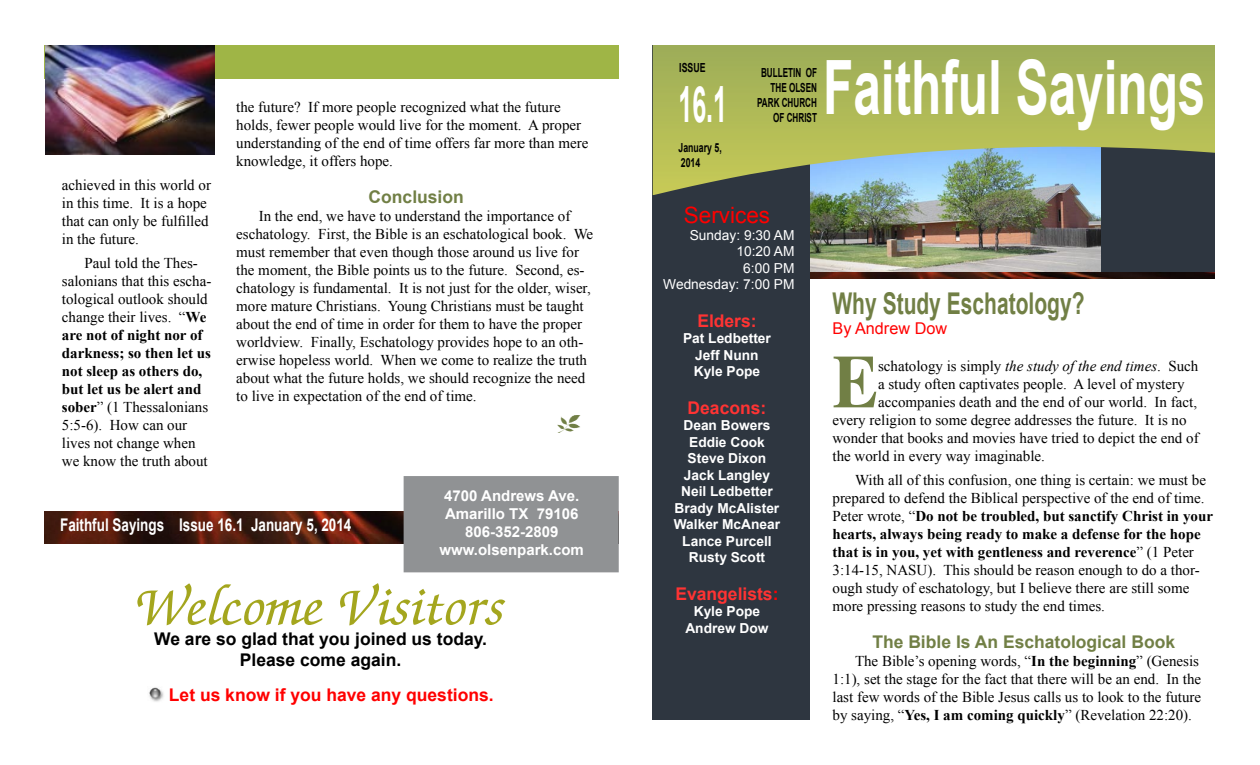
<style>
.page{position:relative;width:1260px;height:765px;background:#fff}
.page>*{position:absolute;margin:0;border:0;box-sizing:border-box;transform-origin:0 0}
.t1{font:700 75.12px "Times";color:#717f45;scale:.91 1}
.t2{font:700 75px "Arial";color:#fff;scale:.66 1}
.t3{font:italic 500 60px "Zapf Chancery";color:#a4a61e}
.t4{font:700 50px "Arial";color:#fff;scale:.5 1}
.t5{font:700 30px "Arial";color:#717f45;scale:.7 1}
.t6{font:22.5px "Arial";color:#f00}
.t7{font:700 17.5px/21px "Arial";color:#000;text-align:center}
.t8{font:700 17.5px "Arial";color:#717f45}
.t9{font:700 17.5px "Arial";color:#fff;scale:.77 1}
.t10{font:700 17.5px "Arial";color:#f00}
.t11{font:700 17.5px "Arial";color:#f33}
.t12{font:16.25px "Arial";color:#f00}
.t13{font:15px/18px "Times New Roman";color:#000}
.t14{font:700 15px/18px "Arial";color:#fff;text-align:center}
.t15{font:700 13.75px/16.5px "Arial";color:#fff;text-align:center}
.t16{font:13.75px/16.5px "Arial";color:#fff;text-align:right}
.t17{font:700 12.5px/15px "Arial";color:#000;text-align:right;scale:.65 1}
.t18{font:700 12.5px/15px "Arial";color:#000;scale:.7 1}
.s1{font-weight:700}
.s2{color:#f00}
.s3{font-style:italic}
</style>
<div class="page">
<div style="left:45px;top:45px;width:573px;height:34px;background:#9fb546"></div>
<img style="left:810px;top:195px;width:292px;height:78px">
<div style="left:1102px;top:45px;width:113px;height:229px;background:#2e3640"></div>
<div style="left:652px;top:45px;width:158px;height:675px;background:#2e3640"></div>
<svg style="left:652px;top:45px;width:563px;height:150px;background:#9cac67"></svg>
<img style="left:810px;top:273px;width:405px;height:6px">
<img style="left:46px;top:45px;width:168px;height:109px">
<img style="left:45px;top:512px;width:359px;height:31px">
<div style="left:405px;top:477px;width:213px;height:94px;background:#909294"></div>
<div style="left:404px;top:476px;width:215px;height:96px;border:2px solid #909294"></div>
<img style="left:149px;top:687px;width:15px;height:15px">
<p class="t13" style="left:62px;top:176px;width:151px">achieved in this world or in this time. It is a hope that can only be fulfilled in the future.</p>
<p class="t13" style="left:62px;top:254px;width:151px;text-indent:22px">Paul told the Thes&shy;salonians that this escha&shy;tological outlook should change their lives. “<span class="s1">We are not of night nor of darkness; so then let us not sleep as others do, but let us be alert and sober</span>” (1 Thessalonians<br>5:5-6). How can our lives not change when we know the truth about</p>
<p class="t13" style="left:236px;top:97px;width:354px">the future? If more people recognized what the future holds, fewer people would live for the moment. A proper understanding of the end of time offers far more than mere knowledge, it offers hope.</p>
<p class="t8" style="left:369px;top:185px;width:97px">Conclusion</p>
<p class="t13" style="left:236px;top:207px;width:359px;text-indent:23px">In the end, we have to understand the importance of eschatology. First, the Bible is an eschatological book. We must remember that even though those around us live for the moment, the Bible points us to the future. Second, es&shy;chatology is fundamental. It is not just for the older, wiser, more mature Christians. Young Christians must be taught about the end of time in order for them to have the proper worldview. Finally, Eschatology provides hope to an oth&shy;erwise hopeless world. When we come to realize the truth about what the future holds, we should recognize the need to live in expectation of the end of time.</p>
<p class="t14" style="left:440px;top:488px;width:146px">4700 Andrews Ave.<br>Amarillo TX 79106<br>806-352-2809 www.olsenpark.com</p>
<h3 class="t3" style="left:136px;top:576px;width:371px">Welcome Visitors</h3>
<p class="t7" style="left:154px;top:629px;width:334px">We are so glad that you joined us today.<br>Please come again.</p>
<p class="t10" style="left:169px;top:684px;width:326px">Let us know if you have any questions.</p>
<p class="t9" style="left:60px;top:514px;width:380px">Faithful Sayings Issue 16.1 January 5, 2014</p>
<p class="t18" style="left:679px;top:61px;width:39px">ISSUE</p>
<h3 class="t4" style="left:678px;top:72px;width:99px">16.1</h3>
<p class="t18" style="left:678px;top:141px;width:63px">January 5,<br>2014</p>
<p class="t17" style="left:757px;top:66px;width:94px">BULLETIN OF<br>THE OLSEN<br>PARK CHURCH<br>OF CHRIST</p>
<h2 class="t2" style="left:823px;top:38px;width:581px">Faithful Sayings</h2>
<h3 class="t6" style="left:684px;top:200px;width:88px">Services</h3>
<p class="t16" style="left:663px;top:227px;width:133px">Sunday: 9:30 AM<br>10:20 AM<br>6:00 PM<br>Wednesday: 7:00 PM</p>
<p class="t11" style="left:697px;top:309px;width:61px">Elders:</p>
<p class="t15" style="left:683px;top:331px;width:89px">Pat Ledbetter<br>Jeff Nunn<br>Kyle Pope</p>
<p class="t11" style="left:688px;top:396px;width:80px">Deacons:</p>
<p class="t15" style="left:674px;top:418px;width:108px">Dean Bowers<br>Eddie Cook<br>Steve Dixon<br>Jack Langley<br>Neil Ledbetter<br>Brady McAlister<br>Walker McAnear<br>Lance Purcell<br>Rusty Scott</p>
<p class="t11" style="left:675px;top:582px;width:105px">Evangelists<span class="s2">:</span></p>
<p class="t15" style="left:685px;top:604px;width:85px">Kyle Pope<br>Andrew Dow</p>
<h3 class="t5" style="left:832px;top:284px;width:362px">Why Study Eschatology?</h3>
<p class="t12" style="left:832px;top:317px;width:116px">By Andrew Dow</p>
<h1 class="t1" style="left:832px;top:310px;width:52px">E</h1>
<p class="t13" style="left:878px;top:357px;width:322px">schatology is simply <span class="s3">the study of the end times</span>. Such</p>
<p class="t13" style="left:878px;top:375px;width:308px">a study often captivates people. A level of mystery</p>
<p class="t13" style="left:878px;top:393px;width:321px">accompanies death and the end of our world. In fact,</p>
<p class="t13" style="left:832px;top:411px;width:356px">every religion to some degree addresses the future. It is no</p>
<p class="t13" style="left:832px;top:429px;width:368px">wonder that books and movies have tried to depict the end of</p>
<p class="t13" style="left:832px;top:447px;width:214px">the world in every way imaginable.</p>
<p class="t13" style="left:832px;top:471px;width:382px;text-indent:22px">With all of this confusion, one thing is certain: we must be prepared to defend the Biblical perspective of the end of time.<br>Peter wrote, “<span class="s1">Do not be troubled, but sanctify Christ in your hearts, always being ready to make a defense for the hope that is in you, yet with gentleness and reverence</span>” (1 Peter 3:14-15, NASU). This should be reason enough to do a thor&shy;ough study of eschatology, but I believe there are still some more pressing reasons to study the end times.</p>
<p class="t8" style="left:872px;top:631px;width:304px">The Bible Is An Eschatological Book</p>
<p class="t13" style="left:832px;top:652px;width:370px;text-indent:22px">The Bible’s opening words, “<span class="s1">In the beginning</span>” (Genesis 1:1), set the stage for the fact that there will be an end. In the last few words of the Bible Jesus calls us to look to the future by saying, “<span class="s1">Yes, I am coming quickly</span>” (Revelation 22:20).</p>
</div>
